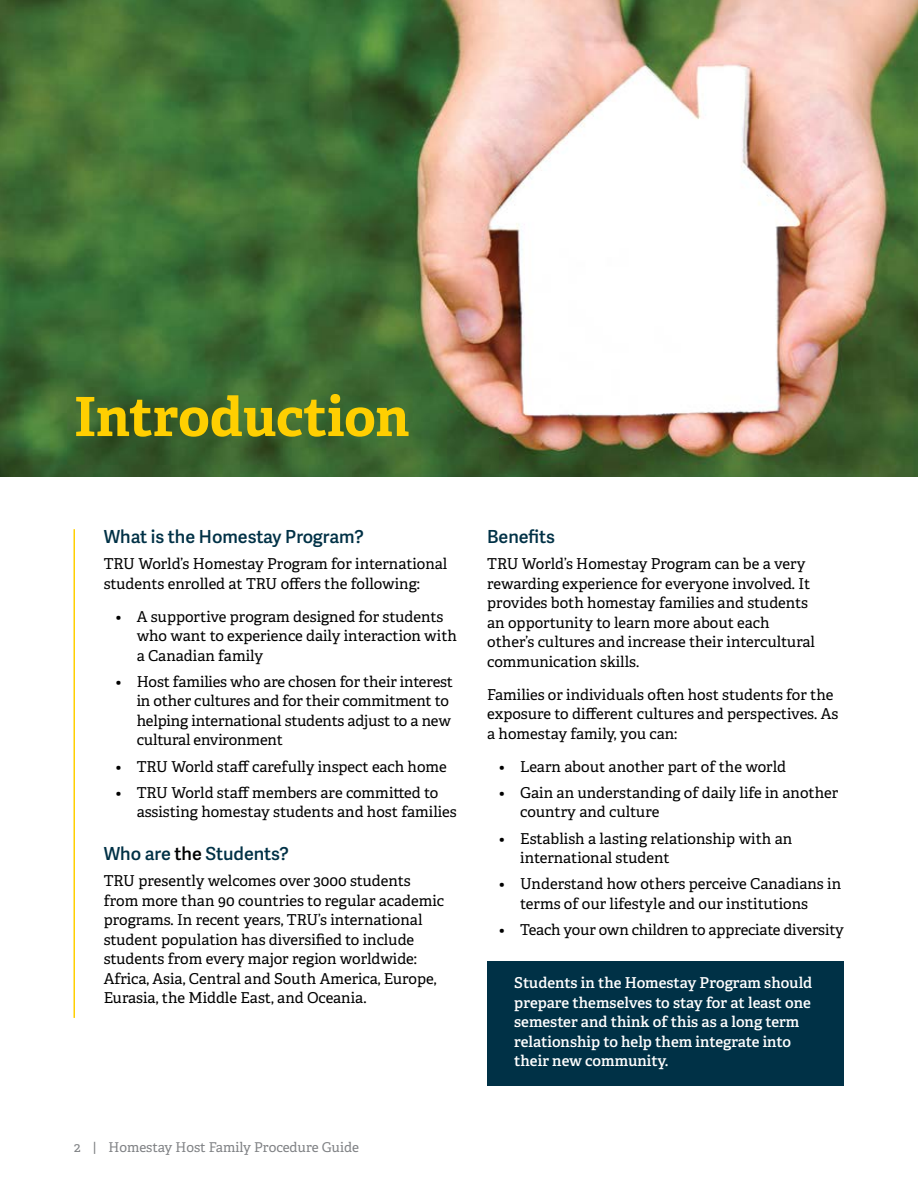
<style>
.page{position:relative;width:918px;height:1188px;background:#fff}
.page>*{position:absolute;margin:0;border:0;box-sizing:border-box;transform-origin:0 0}
.t1{font:700 54px "Adelle";color:#ffcf01}
.t2{font:600 18px "Adelle Sans";color:#003146}
.t3{font:15px/19.5px "Adelle";color:#000}
.t4{font:600 15px/19.5px "Adelle";color:#fff}
.t5{font:13.5px "Adelle";color:#808285}
.s1{color:#000}
</style>
<div class="page">
<div style="left:487px;top:962px;width:357px;height:124px;background:#003146"></div>
<img style="left:0;top:0;width:918px;height:477px">
<hr style="left:74px;top:529px;width:1px;height:489px;background:#ffcf01">
<h1 class="t1" style="left:74px;top:382px;width:336px">Introduction</h1>
<p class="t2" style="left:104px;top:523px;width:262px">What is the Homestay Program?</p>
<p class="t3" style="left:104px;top:554px;width:345px">TRU World’s Homestay Program for international students enrolled at TRU offers the following:</p>
<p class="t3" style="left:137px;top:607px;width:322px;text-indent:-21px">• A supportive program designed for students who want to experience daily interaction with a Canadian family</p>
<p class="t3" style="left:137px;top:672px;width:318px;text-indent:-21px">• Host families who are chosen for their interest in other cultures and for their commitment to helping international students adjust to a new cultural environment</p>
<p class="t3" style="left:116px;top:757px;width:333px">• TRU World staff carefully inspect each home</p>
<p class="t3" style="left:137px;top:783px;width:321px;text-indent:-21px">• TRU World staff members are committed to assisting homestay students and host families</p>
<p class="t2" style="left:104px;top:841px;width:187px">Who are <span class="s1">the</span> Students?</p>
<p class="t3" style="left:104px;top:871px;width:342px">TRU presently welcomes over 3000 students from more than 90 countries to regular academic programs. In recent years, TRU’s international student population has diversified to include students from every major region worldwide:<br>Africa, Asia, Central and South America, Europe, Eurasia, the Middle East, and Oceania.</p>
<p class="t5" style="left:74px;top:1139px;width:286px">2 | Homestay Host Family Procedure Guide</p>
<p class="t2" style="left:487px;top:523px;width:69px">Benefits</p>
<p class="t3" style="left:487px;top:554px;width:329px">TRU World’s Homestay Program can be a very rewarding experience for everyone involved. It provides both homestay families and students an opportunity to learn more about each other’s cultures and increase their intercultural communication skills.</p>
<p class="t3" style="left:487px;top:685px;width:353px">Families or individuals often host students for the exposure to different cultures and perspectives. As a homestay family, you can:</p>
<p class="t3" style="left:499px;top:757px;width:288px">• Learn about another part of the world</p>
<p class="t3" style="left:520px;top:783px;width:320px;text-indent:-21px">• Gain an understanding of daily life in another country and culture</p>
<p class="t3" style="left:520px;top:829px;width:274px;text-indent:-21px">• Establish a lasting relationship with an international student</p>
<p class="t3" style="left:520px;top:874px;width:322px;text-indent:-21px">• Understand how others perceive Canadians in terms of our lifestyle and our institutions</p>
<p class="t3" style="left:499px;top:920px;width:346px">• Teach your own children to appreciate diversity</p>
<p class="t4" style="left:514px;top:973px;width:300px">Students in the Homestay Program should prepare themselves to stay for at least one semester and think of this as a long term relationship to help them integrate into their new community.</p>
</div>
